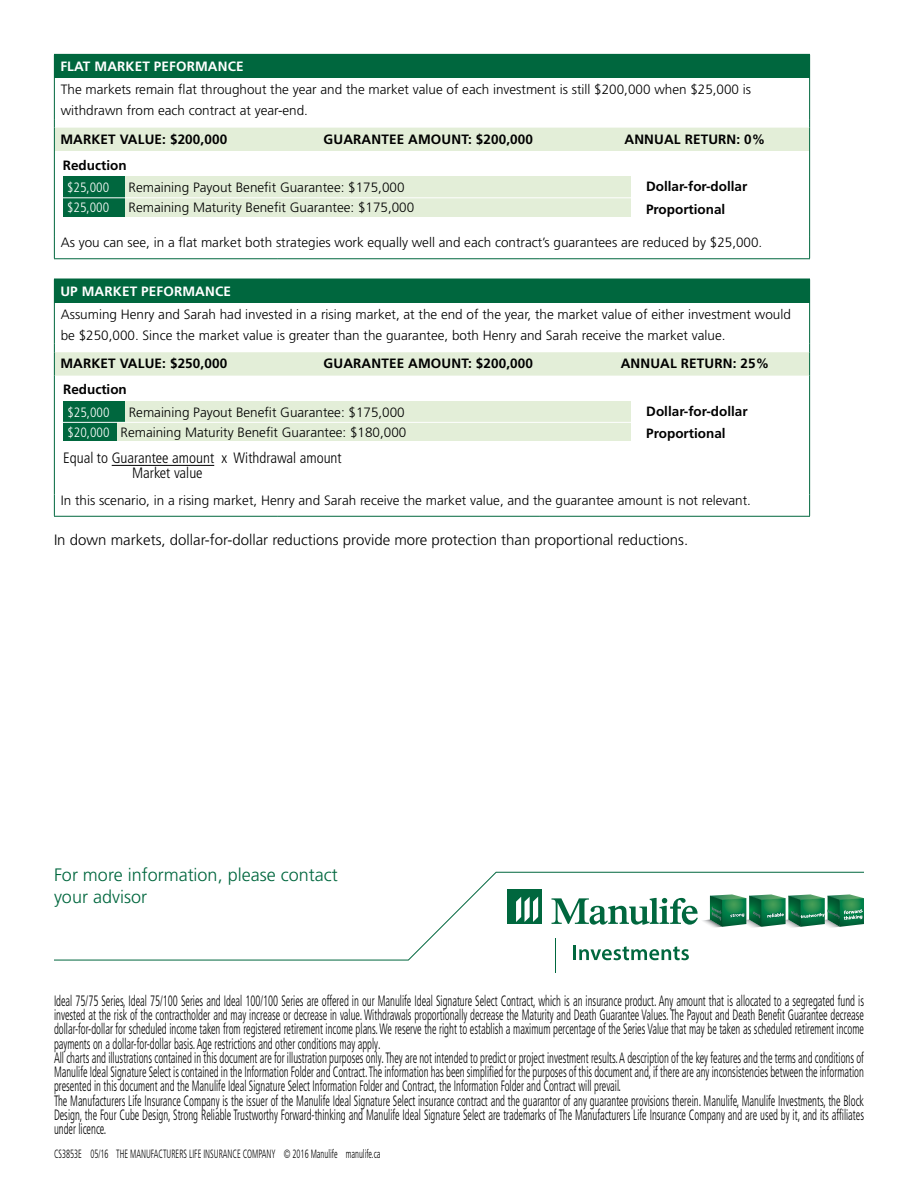
<style>
.page{position:relative;width:918px;height:1188px;background:#fff}
.page>*{position:absolute;margin:0;border:0;box-sizing:border-box;transform-origin:0 0}
.t1{font:300 18px/22.5px "Frutiger LT Pro";color:#00673e}
.t2{font:300 condensed 15px/14.2px "Frutiger LT Pro";color:#000;scale:.7 1}
.t3{font:300 15px "Frutiger LT Pro";color:#000}
.t4{font:300 condensed 15px/15px "Frutiger LT Pro";color:#000}
.t5{font:300 13.5px/21px "Frutiger LT Pro";color:#000}
.t6{font:700 13.5px/22.6px "Frutiger LT Pro";letter-spacing:.01em;color:#000}
.t7{font:700 13.5px "Frutiger LT Pro";letter-spacing:.01em;color:#fff}
.t8{font:300 condensed 13.5px "Frutiger LT Pro";color:#fff}
.t9{font:300 condensed 12px "Frutiger LT Pro";color:#000;scale:.7 1}
.s1{font-stretch:condensed;color:#fff}
</style>
<div class="page">
<div style="left:54px;top:54px;width:756px;height:24px;background:#00673e"></div>
<hr style="left:54px;top:78px;width:1px;height:41px;background:#00673e">
<hr style="left:809px;top:78px;width:1px;height:41px;background:#00673e">
<svg style="left:54px;top:119px;width:756px;height:32px"></svg>
<hr style="left:54px;top:151px;width:1px;height:86px;background:#00673e">
<hr style="left:809px;top:151px;width:1px;height:86px;background:#00673e">
<svg style="left:54px;top:237px;width:1px;height:21px"></svg>
<hr style="left:54px;top:258px;width:224px;height:1px;background:#00673e">
<hr style="left:278px;top:258px;width:261px;height:1px;background:#00673e">
<hr style="left:539px;top:258px;width:271px;height:1px;background:#00673e">
<svg style="left:809px;top:237px;width:1px;height:21px"></svg>
<div style="left:124px;top:177px;width:507px;height:21px;background:#e3eed8"></div>
<div style="left:63px;top:177px;width:61px;height:21px;background:#00673e"></div>
<div style="left:124px;top:198px;width:507px;height:19px;background:#e3eed8"></div>
<div style="left:63px;top:198px;width:61px;height:19px;background:#00673e"></div>
<hr style="left:63px;top:197px;width:690px;height:1px;background:#fff">
<div style="left:54px;top:279px;width:756px;height:23px;background:#00673e"></div>
<hr style="left:54px;top:302px;width:1px;height:42px;background:#00673e">
<hr style="left:809px;top:302px;width:1px;height:42px;background:#00673e">
<svg style="left:54px;top:344px;width:756px;height:32px"></svg>
<hr style="left:54px;top:376px;width:1px;height:118px;background:#00673e">
<hr style="left:809px;top:376px;width:1px;height:118px;background:#00673e">
<svg style="left:54px;top:494px;width:1px;height:22px"></svg>
<hr style="left:54px;top:516px;width:224px;height:1px;background:#00673e">
<hr style="left:278px;top:516px;width:261px;height:1px;background:#00673e">
<hr style="left:539px;top:516px;width:271px;height:1px;background:#00673e">
<svg style="left:809px;top:494px;width:1px;height:22px"></svg>
<div style="left:124px;top:401px;width:507px;height:21px;background:#e3eed8"></div>
<div style="left:63px;top:401px;width:61px;height:21px;background:#00673e"></div>
<div style="left:116px;top:422px;width:515px;height:19px;background:#e3eed8"></div>
<div style="left:63px;top:422px;width:53px;height:19px;background:#00673e"></div>
<hr style="left:63px;top:422px;width:688px;height:1px;background:#fff">
<hr style="left:112px;top:465px;width:102px;height:1px;background:#000">
<hr style="left:555px;top:939px;width:1px;height:34px;background:#00673e">
<svg style="left:54px;top:872px;width:810px;height:89px"></svg>
<p class="t7" style="left:60px;top:58px;width:185px">FLAT MARKET PEFORMANCE</p>
<p class="t5" style="left:61px;top:79px;width:692px">The markets remain flat throughout the year and the market value of each investment is still $200,000 when $25,000 is withdrawn from each contract at year-end.</p>
<p class="t6" style="left:60px;top:128px;width:168px">MARKET VALUE: $200,000</p>
<p class="t6" style="left:324px;top:128px;width:211px">GUARANTEE AMOUNT: $200,000</p>
<p class="t6" style="left:625px;top:128px;width:142px">ANNUAL RETURN: 0%</p>
<p class="t6" style="left:646px;top:175px;width:103px">Dollar-for-dollar<br>Proportional</p>
<p class="t6" style="left:63px;top:154px;width:65px">Reduction</p>
<p class="t8" style="left:67px;top:180px;width:44px">$25,000</p>
<p class="t5" style="left:129px;top:177px;width:278px">Remaining Payout Benefit Guarantee: $175,000</p>
<p class="t8" style="left:67px;top:200px;width:44px">$25,000</p>
<p class="t5" style="left:129px;top:197px;width:287px">Remaining Maturity Benefit Guarantee: $175,000</p>
<p class="t5" style="left:61px;top:232px;width:703px">As you can see, in a flat market both strategies work equally well and each contract’s guarantees are reduced by $25,000.</p>
<p class="t7" style="left:60px;top:283px;width:172px">UP MARKET PEFORMANCE</p>
<p class="t5" style="left:61px;top:303px;width:732px">Assuming Henry and Sarah had invested in a rising market, at the end of the year, the market value of either investment would be $250,000. Since the market value is greater than the guarantee, both Henry and Sarah receive the market value.</p>
<p class="t6" style="left:60px;top:352px;width:168px">MARKET VALUE: $250,000</p>
<p class="t6" style="left:324px;top:352px;width:211px">GUARANTEE AMOUNT: $200,000</p>
<p class="t6" style="left:621px;top:352px;width:150px">ANNUAL RETURN: 25%</p>
<p class="t6" style="left:646px;top:400px;width:103px">Dollar-for-dollar<br>Proportional</p>
<p class="t6" style="left:63px;top:378px;width:65px">Reduction</p>
<p class="t8" style="left:67px;top:404px;width:44px">$25,000</p>
<p class="t5" style="left:67px;top:402px;width:340px;line-height:20px;text-align:right">Remaining Payout Benefit Guarantee: $175,000<br><span class="s1">$20,000</span> Remaining Maturity Benefit Guarantee: $180,000</p>
<p class="t4" style="left:132px;top:451px;width:211px;text-indent:-69px">Equal to Guarantee amount x Withdrawal amount<br>Market value</p>
<p class="t5" style="left:61px;top:490px;width:692px">In this scenario, in a rising market, Henry and Sarah receive the market value, and the guarantee amount is not relevant.</p>
<p class="t3" style="left:54px;top:531px;width:636px">In down markets, dollar-for-dollar reductions provide more protection than proportional reductions.</p>
<p class="t1" style="left:54px;top:864px;width:285px">For more information, please contact your advisor</p>
<p class="t2" style="left:54px;top:994px;width:1159px">Ideal 75/75 Series, Ideal 75/100 Series and Ideal 100/100 Series are offered in our Manulife Ideal Signature Select Contract, which is an insurance product. Any amount that is allocated to a segregated fund is invested at the risk of the contractholder and may increase or decrease in value. Withdrawals proportionally decrease the Maturity and Death Guarantee Values. The Payout and Death Benefit Guarantee decrease dollar-for-dollar for scheduled income taken from registered retirement income plans. We reserve the right to establish a maximum percentage of the Series Value that may be taken as scheduled retirement income payments on a dollar-for-dollar basis. Age restrictions and other conditions may apply.<br>All charts and illustrations contained in this document are for illustration purposes only. They are not intended to predict or project investment results. A description of the key features and the terms and conditions of Manulife Ideal Signature Select is contained in the Information Folder and Contract. The information has been simplified for the purposes of this document and, if there are any inconsistencies between the information presented in this document and the Manulife Ideal Signature Select Information Folder and Contract, the Information Folder and Contract will prevail.<br>The Manufacturers Life Insurance Company is the issuer of the Manulife Ideal Signature Select insurance contract and the guarantor of any guarantee provisions therein. Manulife, Manulife Investments, the Block Design, the Four Cube Design, Strong Reliable Trustworthy Forward-thinking and Manulife Ideal Signature Select are trademarks of The Manufacturers Life Insurance Company and are used by it, and its affiliates under licence.</p>
<p class="t9" style="left:54px;top:1147px;width:468px">CS3853E 05/16 THE MANUFACTURERS LIFE INSURANCE COMPANY © 2016 Manulife manulife.ca</p>
</div>
